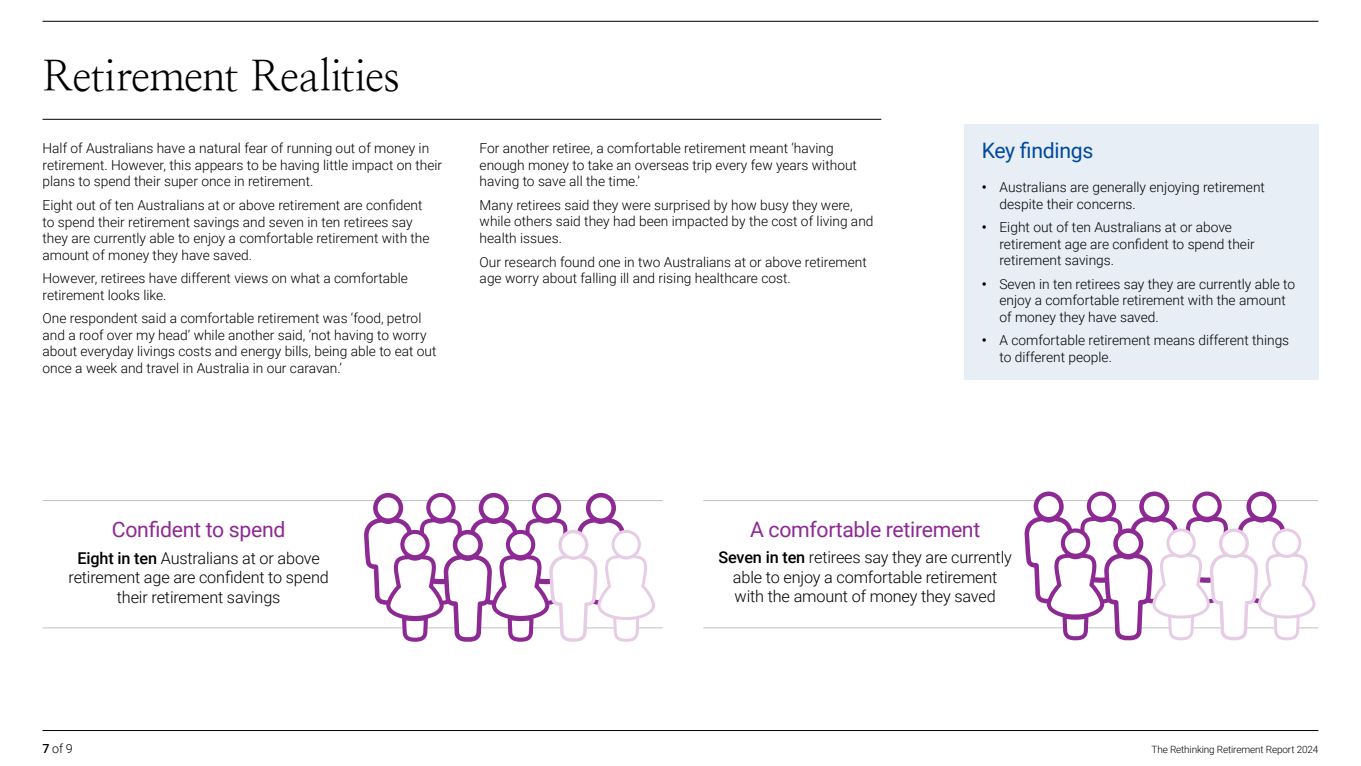
<style>
.page{position:relative;width:1361px;height:766px;background:#fff}
.page>*{position:absolute;margin:0;border:0;box-sizing:border-box;transform-origin:0 0}
.t1{font:42.5px "Nanum Myeongjo";letter-spacing:-.02em;color:#000}
.t2{font:21.25px "Roboto";letter-spacing:-.015em;color:#8d2993}
.t3{font:21.25px "Roboto";letter-spacing:-.015em;color:#00499e}
.t4{font:300 16.25px/19.5px "Roboto";letter-spacing:-.01em;color:#000;text-align:center}
.t5{font:300 13.75px/16.5px "Roboto";color:#000}
.t6{font:300 12.5px "Roboto";color:#000}
.t7{font:300 10px "Roboto";letter-spacing:-.015em;color:#000}
.s1{font-weight:700}
.s2{font-weight:500}
</style>
<div class="page">
<hr style="left:43px;top:21px;width:1275px;height:1px;background:#000">
<hr style="left:43px;top:730px;width:1275px;height:1px;background:#000">
<hr style="left:703px;top:627px;width:615px;height:1px;background:#c2c1c1">
<hr style="left:43px;top:627px;width:620px;height:1px;background:#c2c1c1">
<hr style="left:703px;top:500px;width:615px;height:1px;background:#c2c1c1">
<hr style="left:43px;top:500px;width:620px;height:1px;background:#c2c1c1">
<hr style="left:43px;top:119px;width:838px;height:1px;background:#000">
<div style="left:964px;top:124px;width:354px;height:255px;background:#e7eef6"></div>
<svg style="left:364px;top:493px;width:291px;height:148px"></svg>
<svg style="left:1024px;top:491px;width:291px;height:149px"></svg>
<h1 class="t1" style="left:43px;top:50px;width:359px">Retirement Realities</h1>
<p class="t5" style="left:43px;top:140px;width:401px">Half of Australians have a natural fear of running out of money in retirement. However, this appears to be having little impact on their plans to spend their super once in retirement.</p>
<p class="t5" style="left:43px;top:196px;width:389px">Eight out of ten Australians at or above retirement are confident to spend their retirement savings and seven in ten retirees say they are currently able to enjoy a comfortable retirement with the amount of money they have saved.</p>
<p class="t5" style="left:43px;top:269px;width:367px">However, retirees have different views on what a comfortable retirement looks like.</p>
<p class="t5" style="left:43px;top:309px;width:395px">One respondent said a comfortable retirement was ‘food, petrol and a roof over my head’ while another said, ‘not having to worry about everyday livings costs and energy bills, being able to eat out once a week and travel in Australia in our caravan.’</p>
<p class="t5" style="left:480px;top:140px;width:379px">For another retiree, a comfortable retirement meant ‘having enough money to take an overseas trip every few years without having to save all the time.’</p>
<p class="t5" style="left:480px;top:196px;width:395px">Many retirees said they were surprised by how busy they were, while others said they had been impacted by the cost of living and health issues.</p>
<p class="t5" style="left:480px;top:253px;width:389px">Our research found one in two Australians at or above retirement age worry about falling ill and rising healthcare cost.</p>
<h2 class="t3" style="left:981px;top:135px;width:113px">Key findings</h2>
<p class="t5" style="left:999px;top:178px;width:267px;text-indent:-18px"><span class="s1">•</span> Australians are generally enjoying retirement despite their concerns.</p>
<p class="t5" style="left:999px;top:218px;width:257px;text-indent:-18px"><span class="s1">•</span> Eight out of ten Australians at or above retirement age are confident to spend their retirement savings.</p>
<p class="t5" style="left:999px;top:275px;width:297px;text-indent:-18px"><span class="s1">•</span> Seven in ten retirees say they are currently able to enjoy a comfortable retirement with the amount of money they have saved.</p>
<p class="t5" style="left:999px;top:331px;width:291px;text-indent:-18px"><span class="s1">•</span> A comfortable retirement means different things to different people.</p>
<h2 class="t2" style="left:112px;top:514px;width:175px">Confident to spend</h2>
<p class="t4" style="left:69px;top:547px;width:262px"><span class="s2">Eight in ten</span> Australians at or above retirement age are confident to spend their retirement savings</p>
<h2 class="t2" style="left:750px;top:514px;width:232px">A comfortable retirement</h2>
<p class="t4" style="left:718px;top:547px;width:295px"><span class="s2">Seven in ten</span> retirees say they are currently able to enjoy a comfortable retirement with the amount of money they saved</p>
<p class="t6" style="left:43px;top:739px;width:32px"><span class="s2">7</span> of 9</p>
<p class="t7" style="left:1151px;top:742px;width:168px">The Rethinking Retirement Report 2024</p>
</div>
